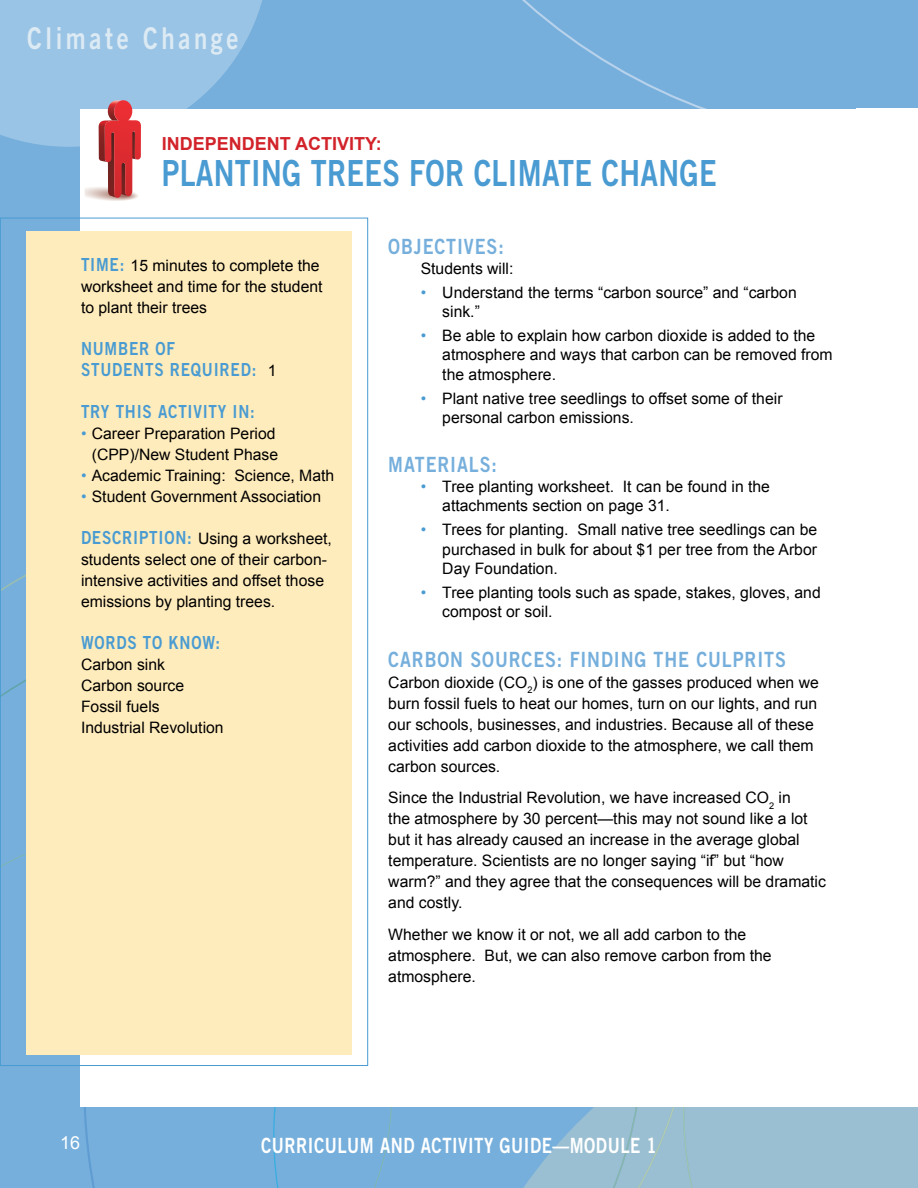
<style>
.page{position:relative;width:918px;height:1188px;background:#76afdc}
.page>*{position:absolute;margin:0;border:0;box-sizing:border-box;transform-origin:0 0}
.t1{font:36px "Trade Gothic Bold Two";letter-spacing:.01em;color:#499bd2;scale:.8 1}
.t2{font:30px "Trade Gothic Bold Two";letter-spacing:.15em;color:#dceaf4;scale:.8 1}
.t3{font:21px "Trade Gothic Bold Two";letter-spacing:.05em;color:#76afdc;scale:.85 1}
.t4{font:21px "Trade Gothic Bold Two";letter-spacing:.03em;color:#fff;scale:.8 1}
.t5{font:18px/21px "Trade Gothic Bold Two";letter-spacing:.05em;color:#499bd2;scale:.85 1}
.t6{font:700 18px "Arial";color:#d2232a}
.t7{font:18px "Arial";color:#fff}
.t8{font:15.75px/21px "Arial";color:#000}
.s1{font-family:"Trade Gothic Bold Two";font-size:18px;color:#499bd2}
.s2{font-family:"Arial";font-size:15.75px;color:#000}
.s3{color:#499bd2}
</style>
<div class="page">
<svg style="left:2px;top:853px;width:24px;height:13px"></svg>
<svg style="left:523px;top:1107px;width:394px;height:81px;background:#95bdd3"></svg>
<div style="left:604px;top:1107px;width:94px;height:81px;background:#9abfd2"></div>
<svg style="left:507px;top:0;width:350px;height:110px"></svg>
<svg style="left:917px;top:1107px;width:1px;height:81px"></svg>
<div style="left:81px;top:110px;width:837px;height:997px;background:#fff"></div>
<div style="left:26px;top:231px;width:325px;height:824px;background:#ffecbc"></div>
<svg style="left:0;top:0;width:270px;height:202px"></svg>
<div style="left:857px;top:108px;width:61px;height:998px;background:#fff"></div>
<h2 class="t2" style="left:27px;top:20px;width:266px">CLIMATE CHANGE</h2>
<p class="t6" style="left:162px;top:132px;width:221px">INDEPENDENT ACTIVITY:</p>
<h1 class="t1" style="left:162px;top:151px;width:45px">PLANTING</h1>
<h1 class="t1" style="left:311px;top:151px;width:248px">TREES FOR CLIMATE</h1>
<h1 class="t1" style="left:602px;top:151px;width:74px">CHANGE</h1>
<p class="t8" style="left:81px;top:255px;width:243px"><span class="s1">TIME :</span> 15 minutes to complete the worksheet and time for the student to plant their trees</p>
<p class="t5" style="left:81px;top:338px;width:112px">NUMBER OF<br>STUDENT</p>
<p class="t5" style="left:154px;top:359px;width:69px">S REQUIRED</p>
<p class="t5" style="left:252px;top:359px;width:31px">: <span class="s2">1</span></p>
<p class="t5" style="left:81px;top:401px;width:102px">TRY THIS ACTIVITY</p>
<p class="t5" style="left:233px;top:401px;width:28px">IN :</p>
<p class="t8" style="left:81px;top:423px;width:199px;text-align:right"><span class="s3">•</span> Career Preparation Period (CPP)/New Student Phase</p>
<p class="t8" style="left:81px;top:465px;width:255px"><span class="s3">•</span> Academic Training: Science, Math</p>
<p class="t8" style="left:81px;top:486px;width:242px"><span class="s3">•</span> Student Government Association</p>
<p class="t5" style="left:81px;top:527px;width:49px">DESCRIPTION</p>
<p class="t8" style="left:81px;top:528px;width:252px;text-indent:106px"><span class="s1">:</span> Using a worksheet, students select one of their carbon&shy;intensive activities and offset those emissions by planting trees.</p>
<p class="t5" style="left:81px;top:632px;width:117px">WORDS TOKNO</p>
<p class="t5" style="left:202px;top:632px;width:22px">W:</p>
<p class="t8" style="left:81px;top:654px;width:144px">Carbon sink<br>Carbon source<br>Fossil fuels<br>Industrial Revolution</p>
<h3 class="t3" style="left:388px;top:234px;width:54px">OBJECTIVE</h3>
<h3 class="t3" style="left:487px;top:234px;width:22px">S:</h3>
<p class="t8" style="left:421px;top:258px;width:94px">Students will:</p>
<p class="t8" style="left:442px;top:282px;width:356px;line-height:19.5px;text-indent:-22px"><span class="s3">•</span> Understand the terms “carbon source” and “carbon sink.”</p>
<p class="t8" style="left:442px;top:326px;width:392px;line-height:19.5px;text-indent:-22px"><span class="s3">•</span> Be able to explain how carbon dioxide is added to the atmosphere and ways that carbon can be removed from the atmosphere.</p>
<p class="t8" style="left:442px;top:388px;width:342px;line-height:19.5px;text-indent:-22px"><span class="s3">•</span> Plant native tree seedlings to offset some of their personal carbon emissions.</p>
<h3 class="t3" style="left:388px;top:452px;width:32px">MATERIAL</h3>
<h3 class="t3" style="left:480px;top:452px;width:22px">S:</h3>
<p class="t8" style="left:442px;top:477px;width:329px;line-height:19.5px;text-indent:-22px"><span class="s3">•</span> Tree planting worksheet. It can be found in the attachments section on page 31.</p>
<p class="t8" style="left:442px;top:520px;width:376px;line-height:19.5px;text-align:justify;text-indent:-22px"><span class="s3">•</span> Trees for planting. Small native tree seedlings can be purchased in bulk for about $1 per tree from the Arbor Day Foundation.</p>
<p class="t8" style="left:442px;top:583px;width:380px;line-height:19.5px;text-indent:-22px"><span class="s3">•</span> Tree planting tools such as spade, stakes, gloves, and compost or soil.</p>
<h3 class="t3" style="left:388px;top:646px;width:112px">CARBON SOURCE</h3>
<h3 class="t3" style="left:545px;top:646px;width:43px">S: FINDING</h3>
<h3 class="t3" style="left:654px;top:646px;width:78px">THE CULPRIT</h3>
<h3 class="t3" style="left:775px;top:646px;width:14px">S</h3>
<p class="t8" style="left:388px;top:672px;width:432px">Carbon dioxide (CO<sub>2</sub>) is one of the gasses produced when we burn fossil fuels to heat our homes, turn on our lights, and run our schools, businesses, and industries. Because all of these activities add carbon dioxide to the atmosphere, we call them carbon sources.</p>
<p class="t8" style="left:388px;top:787px;width:439px">Since the Industrial Revolution, we have increased CO<sub>2</sub> in<br>the atmosphere by 30 percent—this may not sound like a lot but it has already caused an increase in the average global temperature. Scientists are no longer saying “if” but “how warm?” and they agree that the consequences will be dramatic and costly.</p>
<p class="t8" style="left:388px;top:924px;width:385px">Whether we know it or not, we all add carbon to the atmosphere. But, we can also remove carbon from the atmosphere.</p>
<p class="t7" style="left:60px;top:1132px;width:22px">16</p>
<h3 class="t4" style="left:261px;top:1132px;width:496px">CURRICULUM AND ACTIVITY GUIDE—MODULE 1</h3>
</div>
